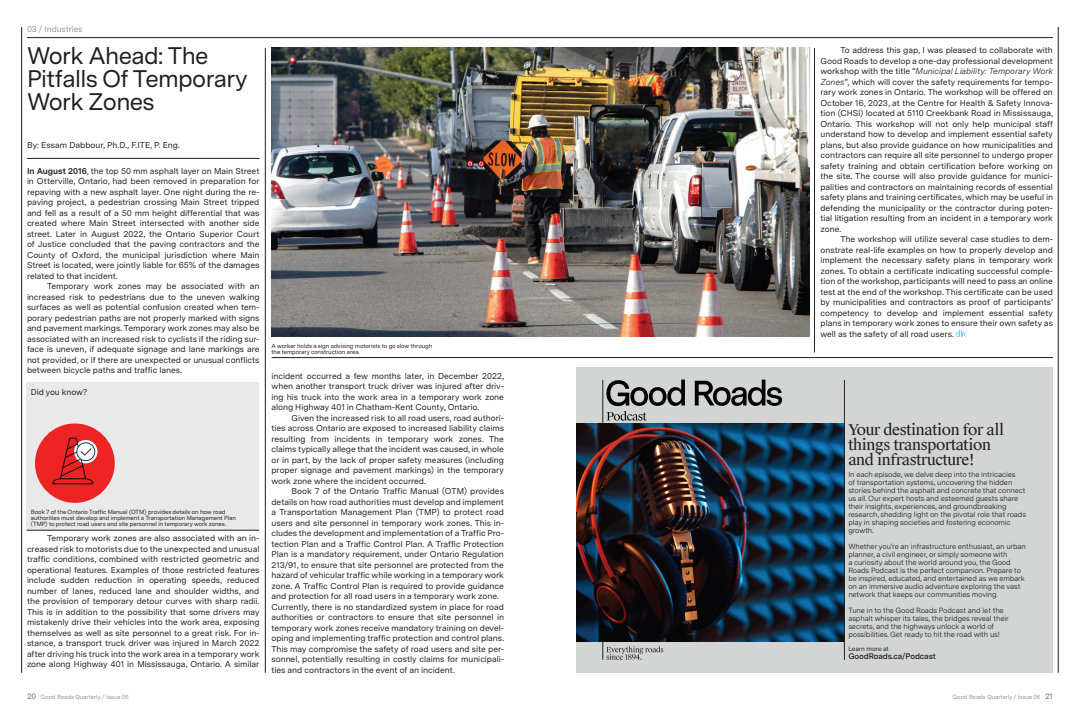
<style>
.page{position:relative;width:1080px;height:720px;background:#fff}
.page>*{position:absolute;margin:0;border:0;box-sizing:border-box;transform-origin:0 0}
.t1{font:24px/23px "Messina Sans";letter-spacing:-.025em;color:#231f20}
.t2{font:15px/15px "Suisse Works";letter-spacing:-.025em;color:#231f20}
.t3{font:8.5px/10.5px "Messina Sans";letter-spacing:-.005em;color:#231f20;text-align:justify}
.t4{font:8.5px "Messina Sans";letter-spacing:-.015em;color:#939598}
.t5{font:600 8.1px "Messina Sans";letter-spacing:-.015em;color:#231f20}
.t6{font:7.5px/8px "Messina Sans";letter-spacing:-.015em;color:#231f20}
.t7{font:6.5px "Messina Sans";letter-spacing:-.015em;color:#231f20}
.t8{font:6px/6px "Messina Sans";letter-spacing:-.015em;color:#231f20}
.t9{font:6px "Messina Sans";letter-spacing:-.015em;color:#939598}
.s1{font-weight:700}
.s2{font-style:italic}
.s3{font-weight:700;font-size:8px}
</style>
<div class="page">
<hr style="left:21px;top:27px;width:1px;height:646px;background:#231f20">
<hr style="left:1058px;top:27px;width:1px;height:646px;background:#231f20">
<div style="left:576px;top:368px;width:477px;height:306px;background:#d3d4d4"></div>
<svg style="left:606px;top:646px;width:57px;height:14px"></svg>
<hr style="left:603px;top:380px;width:1px;height:280px;background:#231f20">
<svg style="left:695px;top:380px;width:87px;height:26px"></svg>
<svg style="left:606px;top:380px;width:79px;height:41px"></svg>
<img style="left:576px;top:423px;width:268px;height:218px">
<hr style="left:844px;top:380px;width:1px;height:280px;background:#231f20">
<div style="left:256px;top:42px;width:19px;height:637px;background:#fff;opacity:.75"></div>
<hr style="left:265px;top:48px;width:1px;height:625px;background:#231f20">
<div style="left:21px;top:149px;width:245px;height:19px;background:#fff"></div>
<hr style="left:27px;top:158px;width:233px;height:1px;background:#231f20">
<div style="left:265px;top:348px;width:795px;height:19px;background:#fff"></div>
<hr style="left:272px;top:357px;width:781px;height:1px;background:#231f20">
<img style="left:272px;top:48px;width:533px;height:289px">
<div style="left:21px;top:28px;width:1039px;height:19px;background:#fff"></div>
<hr style="left:27px;top:37px;width:1026px;height:1px;background:#231f20">
<div style="left:27px;top:383px;width:232px;height:147px;background:#e9e9e9"></div>
<div style="left:20px;top:521px;width:246px;height:18px;background:#fff;opacity:.75"></div>
<hr style="left:27px;top:530px;width:232px;height:1px;background:#231f20">
<div style="left:35px;top:424px;width:80px;height:79px;background:#ee2323;border-radius:50%"></div>
<img style="left:52px;top:436px;width:59px;height:54px">
<svg style="left:956px;top:330px;width:10px;height:7px"></svg>
<div style="left:805px;top:42px;width:19px;height:317px;background:#fff;opacity:.75"></div>
<hr style="left:814px;top:48px;width:1px;height:304px;background:#231f20">
<p class="t4" style="left:27px;top:23px;width:57px">03 / Industries</p>
<h1 class="t1" style="left:27px;top:43px;width:222px">Work Ahead: The<br>Pitfalls Of Temporary<br>Work Zones</h1>
<p class="t3" style="left:27px;top:139px;width:154px">By: Essam Dabbour, Ph.D., F.ITE, P. Eng.</p>
<p class="t3" style="left:27px;top:166px;width:234px"><span class="s1">In August 2016</span>, the top 50 mm asphalt layer on Main Street in Otterville, Ontario, had been removed in preparation for repaving with a new asphalt layer. One night during the re&shy;paving project, a pedestrian crossing Main Street tripped and fell as a result of a 50 mm height differential that was created where Main Street intersected with another side street. Later in August 2022, the Ontario Superior Court of Justice concluded that the paving contractors and the County of Oxford, the municipal jurisdiction where Main Street is located, were jointly liable for 65% of the damages related to that incident.</p>
<p class="t3" style="left:27px;top:281px;width:234px;text-indent:20px">Temporary work zones may be associated with an increased risk to pedestrians due to the uneven walking surfaces as well as potential confusion created when tem&shy;porary pedestrian paths are not properly marked with signs and pavement markings. Temporary work zones may also be associated with an increased risk to cyclists if the riding sur&shy;face is uneven, if adequate signage and lane markings are not provided, or if there are unexpected or unusual conflicts between bicycle paths and traffic lanes.</p>
<p class="t3" style="left:31px;top:386px;width:58px">Did you know?</p>
<p class="t8" style="left:31px;top:508px;width:206px">Book 7 of the Ontario Traffic Manual (OTM) provides details on how road authorities must develop and implement a Transportation Management Plan (TMP) to protect road users and site personnel in temporary work zones.</p>
<p class="t3" style="left:27px;top:533px;width:234px;text-indent:20px">Temporary work zones are also associated with an in&shy;creased risk to motorists due to the unexpected and unusual traffic conditions, combined with restricted geometric and operational features. Examples of those restricted features include sudden reduction in operating speeds, reduced number of lanes, reduced lane and shoulder widths, and the provision of temporary detour curves with sharp radii.<br>This is in addition to the possibility that some drivers may mistakenly drive their vehicles into the work area, exposing themselves as well as site personnel to a great risk. For in&shy;stance, a transport truck driver was injured in March 2022 after driving his truck into the work area in a temporary work zone along Highway 401 in Mississauga, Ontario. A similar</p>
<p class="t8" style="left:272px;top:343px;width:162px">A worker holds a sign advising motorists to go slow through the temporary construction area.</p>
<p class="t3" style="left:272px;top:370px;width:234px">incident occurred a few months later, in December 2022, when another transport truck driver was injured after driv&shy;ing his truck into the work area in a temporary work zone along Highway 401 in Chatham-Kent County, Ontario.</p>
<p class="t3" style="left:272px;top:412px;width:234px;text-indent:20px">Given the increased risk to all road users, road authori&shy;ties across Ontario are exposed to increased liability claims resulting from incidents in temporary work zones. The claims typically allege that the incident was caused, in whole or in part, by the lack of proper safety measures (including proper signage and pavement markings) in the temporary work zone where the incident occurred.</p>
<p class="t3" style="left:272px;top:486px;width:234px;text-align:left;text-indent:20px">Book 7 of the Ontario Traffic Manual (OTM) provides details on how road authorities must develop and implement a Transportation Management Plan (TMP) to protect road users and site personnel in temporary work zones. This in&shy;cludes the development and implementation of a Traffic Pro&shy;tection Plan and a Traffic Control Plan. A Traffic Protection Plan is a mandatory requirement, under Ontario Regulation 213/91, to ensure that site personnel are protected from the hazard of vehicular traffic while working in a temporary work zone. A Traffic Control Plan is required to provide guidance and protection for all road users in a temporary work zone.<br>Currently, there is no standardized system in place for road authorities or contractors to ensure that site personnel in temporary work zones receive mandatory training on devel&shy;oping and implementing traffic protection and control plans.<br>This may compromise the safety of road users and site per&shy;sonnel, potentially resulting in costly claims for municipali&shy;ties and contractors in the event of an incident.</p>
<p class="t3" style="left:821px;top:45px;width:234px;text-indent:20px">To address this gap, I was pleased to collaborate with Good Roads to develop a one-day professional development workshop with the title “<span class="s2">Municipal Liability: Temporary Work Zones</span>”, which will cover the safety requirements for tempo&shy;rary work zones in Ontario. The workshop will be offered on October 16, 2023, at the Centre for Health &amp; Safety Innova&shy;tion (CHSI) located at 5110 Creekbank Road in Mississauga, Ontario. This workshop will not only help municipal staff understand how to develop and implement essential safety plans, but also provide guidance on how municipalities and contractors can require all site personnel to undergo proper safety training and obtain certification before working on the site. The course will also provide guidance for munici&shy;palities and contractors on maintaining records of essential safety plans and training certificates, which may be useful in defending the municipality or the contractor during poten&shy;tial litigation resulting from an incident in a temporary work zone.</p>
<p class="t3" style="left:821px;top:234px;width:234px;text-indent:20px">The workshop will utilize several case studies to dem&shy;onstrate real-life examples on how to properly develop and implement the necessary safety plans in temporary work zones. To obtain a certificate indicating successful comple&shy;tion of the workshop, participants will need to pass an online test at the end of the workshop. This certificate can be used by municipalities and contractors as proof of participants’ competency to develop and implement essential safety plans in temporary work zones to ensure their own safety as well as the safety of all road users.</p>
<h2 class="t2" style="left:848px;top:422px;width:157px">Your destination for all things transportation and infrastructure!</h2>
<p class="t6" style="left:848px;top:471px;width:179px">In each episode, we delve deep into the intricacies<br>of transportation systems, uncovering the hidden stories behind the asphalt and concrete that connect us all. Our expert hosts and esteemed guests share their insights, experiences, and groundbreaking research, shedding light on the pivotal role that roads play in shaping societies and fostering economic growth.</p>
<p class="t6" style="left:848px;top:543px;width:179px">Whether you’re an infrastructure enthusiast, an urban planner, a civil engineer, or simply someone with<br>a curiosity about the world around you, the Good Roads Podcast is the perfect companion. Prepare to be inspired, educated, and entertained as we embark on an immersive audio adventure exploring the vast network that keeps our communities moving.</p>
<p class="t6" style="left:848px;top:607px;width:162px">Tune in to the Good Roads Podcast and let the asphalt whisper its tales, the bridges reveal their secrets, and the highways unlock a world of possibilities. Get ready to hit the road with us!</p>
<p class="t7" style="left:848px;top:644px;width:42px">Learn more at</p>
<p class="t5" style="left:848px;top:650px;width:89px">GoodRoads.ca/Podcast</p>
<p class="t9" style="left:27px;top:693px;width:103px"><span class="s3">20</span> Good Roads Quarterly / Issue 06</p>
<p class="t9" style="left:952px;top:693px;width:102px">Good Roads Quarterly / Issue 06 <span class="s3">21</span></p>
</div>
